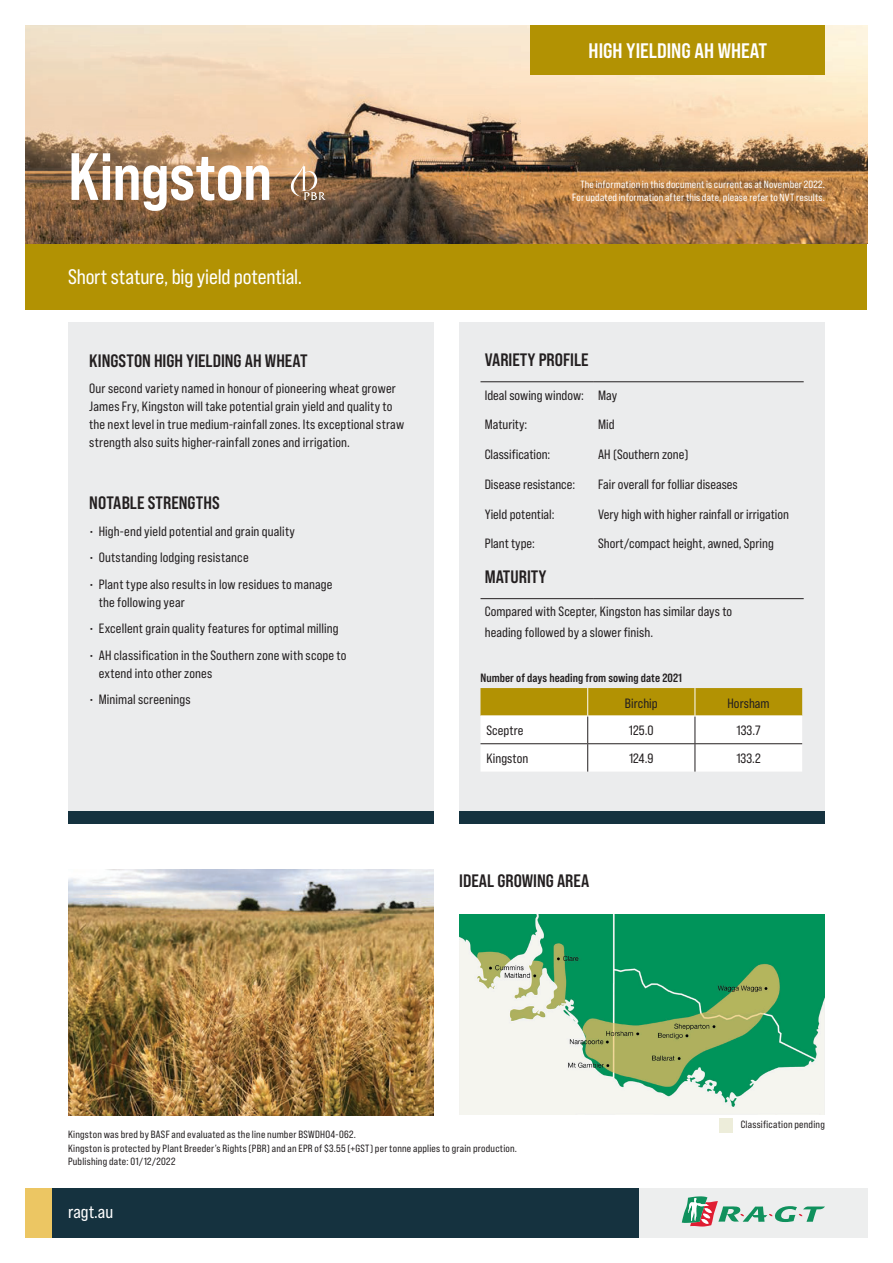
<style>
.page{position:relative;width:893px;height:1263px;background:#fff}
.page>*{position:absolute;margin:0;border:0;box-sizing:border-box;transform-origin:0 0}
.t1{font:66.75px "Bebas Neue Pro Sm E Bd";letter-spacing:-.01em;color:#fff}
.t2{font:21px "Bebas Neue Pro Sm E Rg";letter-spacing:-.005em;color:#fff}
.t3{font:21px "Bebas Neue Pro Sm E Bd";color:#fff}
.t4{font:18px "Bebas Neue Pro Sm E Bd";color:#231f20}
.t5{font:18px "Bebas Neue Pro Sm E Rg";color:#fff}
.t6{font:13.5px/18px "Bebas Neue Pro Sm E Rg";letter-spacing:.01em;color:#231f20}
.t7{font:12px "Bebas Neue Pro Sm E Bd";letter-spacing:.005em;color:#231f20}
.t8{font:10.5px "Bebas Neue Pro Sm E Rg";letter-spacing:.02em;color:#231f20}
.t9{font:10.5px/13.5px "Bebas Neue Pro Sm E Rg";letter-spacing:.015em;color:#fff;text-align:right}
</style>
<div class="page">
<img style="left:26px;top:26px;width:841px;height:218px">
<div style="left:26px;top:244px;width:841px;height:65px;background:#b29203"></div>
<div style="left:531px;top:26px;width:294px;height:49px;background:#b29203"></div>
<div style="left:68px;top:322px;width:366px;height:489px;background:#ebeced"></div>
<div style="left:459px;top:322px;width:366px;height:502px;background:#ebeced"></div>
<hr style="left:480px;top:598px;width:114px;height:1px;background:#231f20">
<hr style="left:594px;top:598px;width:210px;height:1px;background:#231f20">
<hr style="left:480px;top:381px;width:114px;height:1px;background:#231f20">
<hr style="left:594px;top:381px;width:210px;height:1px;background:#231f20">
<div style="left:459px;top:811px;width:366px;height:13px;background:#15323f"></div>
<div style="left:68px;top:811px;width:366px;height:13px;background:#15323f"></div>
<img style="left:459px;top:914px;width:366px;height:200px">
<img style="left:68px;top:869px;width:366px;height:246px">
<svg style="left:480px;top:688px;width:322px;height:84px;background:#e2d8aa"></svg>
<hr style="left:480px;top:715px;width:108px;height:1px;background:#fff">
<hr style="left:588px;top:715px;width:107px;height:1px;background:#fff">
<hr style="left:695px;top:715px;width:107px;height:1px;background:#fff">
<svg style="left:291px;top:164px;width:35px;height:36px"></svg>
<div style="left:639px;top:1188px;width:228px;height:49px;background:#edeeee"></div>
<svg style="left:682px;top:1196px;width:143px;height:30px"></svg>
<div style="left:52px;top:1188px;width:587px;height:49px;background:#15323f"></div>
<div style="left:26px;top:1188px;width:26px;height:49px;background:#ecc663"></div>
<p class="t1" style="left:68px;top:137px;width:206px">Kingston</p>
<p class="t2" style="left:68px;top:265px;width:236px">Short stature, big yield potential.</p>
<p class="t4" style="left:89px;top:350px;width:220px">KINGSTON HIGH YIELDING AH WHEAT</p>
<p class="t6" style="left:89px;top:379px;width:316px">Our second variety named in honour of pioneering wheat grower James Fry, Kingston will take potential grain yield and quality to the next level in true medium-rainfall zones. Its exceptional straw strength also suits higher-rainfall zones and irrigation.</p>
<p class="t4" style="left:89px;top:492px;width:132px">NOTABLE STRENGTHS</p>
<p class="t6" style="left:89px;top:522px;width:207px">• High-end yield potential and grain quality</p>
<p class="t6" style="left:89px;top:548px;width:161px">• Outstanding lodging resistance</p>
<p class="t6" style="left:99px;top:575px;width:235px;text-indent:-9px">• Plant type also results in low residues to manage the following year</p>
<p class="t6" style="left:89px;top:619px;width:251px">• Excellent grain quality features for optimal milling</p>
<p class="t6" style="left:99px;top:646px;width:249px;text-indent:-9px">• AH classification in the Southern zone with scope to extend into other zones</p>
<p class="t6" style="left:89px;top:690px;width:103px">• Minimal screenings</p>
<p class="t3" style="left:589px;top:38px;width:180px">HIGH YIELDING AH WHEAT</p>
<p class="t9" style="left:572px;top:177px;width:254px">The information in this document is current as at November 2022.<br>For updated information after this date, please refer to NVT results.</p>
<p class="t4" style="left:485px;top:349px;width:105px">VARIETY PROFILE</p>
<p class="t6" style="left:485px;top:386px;width:101px">Ideal sowing window:</p>
<p class="t6" style="left:598px;top:386px;width:21px">May</p>
<p class="t6" style="left:485px;top:415px;width:44px">Maturity:</p>
<p class="t6" style="left:598px;top:415px;width:18px">Mid</p>
<p class="t6" style="left:485px;top:445px;width:67px">Classification:</p>
<p class="t6" style="left:598px;top:445px;width:92px">AH (Southern zone)</p>
<p class="t6" style="left:485px;top:475px;width:92px">Disease resistance:</p>
<p class="t6" style="left:598px;top:475px;width:141px">Fair overall for folliar diseases</p>
<p class="t6" style="left:485px;top:505px;width:71px">Yield potential:</p>
<p class="t6" style="left:598px;top:505px;width:192px">Very high with higher rainfall or irrigation</p>
<p class="t6" style="left:485px;top:534px;width:52px">Plant type:</p>
<p class="t6" style="left:598px;top:534px;width:177px">Short/compact height, awned, Spring</p>
<p class="t4" style="left:485px;top:566px;width:63px">MATURITY</p>
<p class="t6" style="left:485px;top:602px;width:249px">Compared with Scepter, Kingston has similar days to</p>
<p class="t6" style="left:485px;top:623px;width:170px">heading followed by a slower finish.</p>
<p class="t7" style="left:480px;top:670px;width:203px">Number of days heading from sowing date 2021</p>
<p class="t6" style="left:625px;top:694px;width:34px">Birchip</p>
<p class="t6" style="left:727px;top:694px;width:44px">Horsham</p>
<p class="t6" style="left:486px;top:721px;width:38px">Sceptre</p>
<p class="t6" style="left:629px;top:721px;width:26px">125.0</p>
<p class="t6" style="left:736px;top:721px;width:26px">133.7</p>
<p class="t6" style="left:486px;top:749px;width:43px">Kingston</p>
<p class="t6" style="left:629px;top:749px;width:26px">124.9</p>
<p class="t6" style="left:736px;top:749px;width:26px">133.2</p>
<p class="t4" style="left:459px;top:870px;width:131px">IDEAL GROWING AREA</p>
<p class="t8" style="left:68px;top:1128px;width:289px">Kingston was bred by BASF and evaluated as the line number BSWDH04-062.</p>
<p class="t8" style="left:68px;top:1142px;width:451px">Kingston is protected by Plant Breeder’s Rights (PBR) and an EPR of $3.55 (+GST) per tonne applies to grain production.</p>
<p class="t8" style="left:68px;top:1155px;width:109px">Publishing date: 01/12/2022</p>
<h3 class="t5" style="left:68px;top:1201px;width:47px">ragt.au</h3>
<p class="t8" style="left:741px;top:1118px;width:86px">Classification pending</p>
</div>
